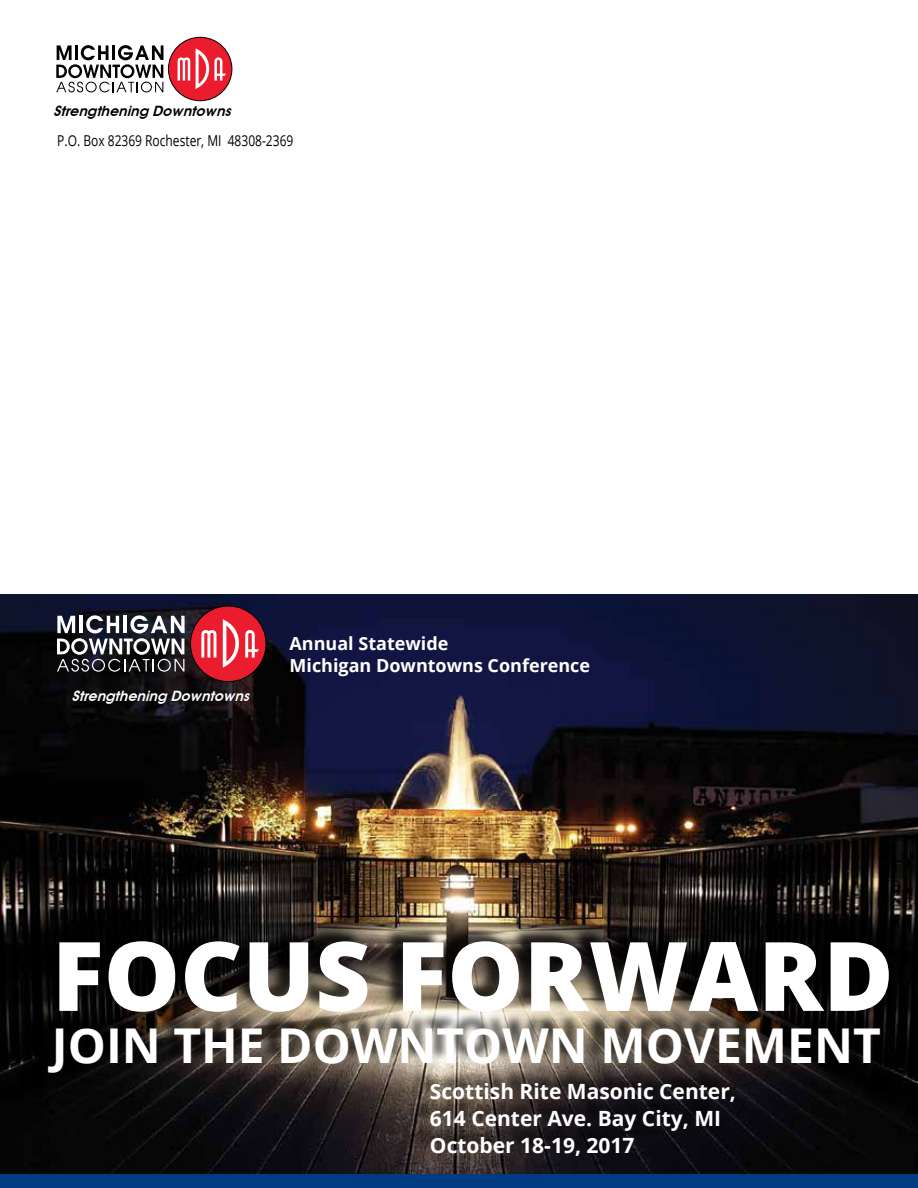
<style>
.page{position:relative;width:918px;height:1188px;background:#fff}
.page>*{position:absolute;margin:0;border:0;box-sizing:border-box;transform-origin:0 0}
.t1{font:800 96px "Open Sans";color:#fff}
.t2{font:700 48px "Open Sans";color:#fff}
.t3{font:700 21px/27px "Open Sans";color:#fff}
.t4{font:700 18px/21.6px "Open Sans";color:#fff}
.t5{font:15px "Open Sans";color:#000;scale:.8 1}
.t6{font:italic 600 14.25px "Avant Garde";color:#fff}
.t7{font:italic 600 14.25px "Avant Garde";color:#000}
</style>
<div class="page">
<img style="left:0;top:594px;width:918px;height:580px">
<div style="left:0;top:1174px;width:918px;height:14px;background:#013b82"></div>
<div style="left:29px;top:924px;width:856px;height:231px;background:#000;opacity:.75"></div>
<div style="left:190px;top:606px;width:76px;height:76px;background:#eb1c2d;border-radius:50%"></div>
<div style="left:190px;top:606px;width:76px;height:76px;border:1px solid #000;border-radius:50%"></div>
<svg style="left:201px;top:616px;width:58px;height:55px"></svg>
<svg style="left:57px;top:615px;width:128px;height:57px"></svg>
<svg style="left:168px;top:37px;width:64px;height:64px"></svg>
<div style="left:168px;top:37px;width:64px;height:64px;border:1px solid #000;border-radius:50%"></div>
<svg style="left:178px;top:46px;width:48px;height:46px"></svg>
<svg style="left:56px;top:45px;width:107px;height:47px"></svg>
<p class="t7" style="left:53px;top:103px;width:184px">Strengthening Downtowns</p>
<p class="t5" style="left:57px;top:130px;width:297px">P.O. Box 82369 Rochester, MI 48308-2369</p>
<p class="t6" style="left:71px;top:687px;width:184px">Strengthening Downtowns</p>
<p class="t4" style="left:290px;top:632px;width:302px">Annual Statewide<br>Michigan Downtowns Conference</p>
<h1 class="t1" style="left:52px;top:903px;width:843px">FOCUS FORWARD</h1>
<h2 class="t2" style="left:52px;top:1012px;width:830px">JOIN THE DOWNTOWN MOVEMENT</h2>
<p class="t3" style="left:430px;top:1078px;width:308px">Scottish Rite Masonic Center,<br>614 Center Ave. Bay City, MI<br>October 18-19, 2017</p>
</div>
